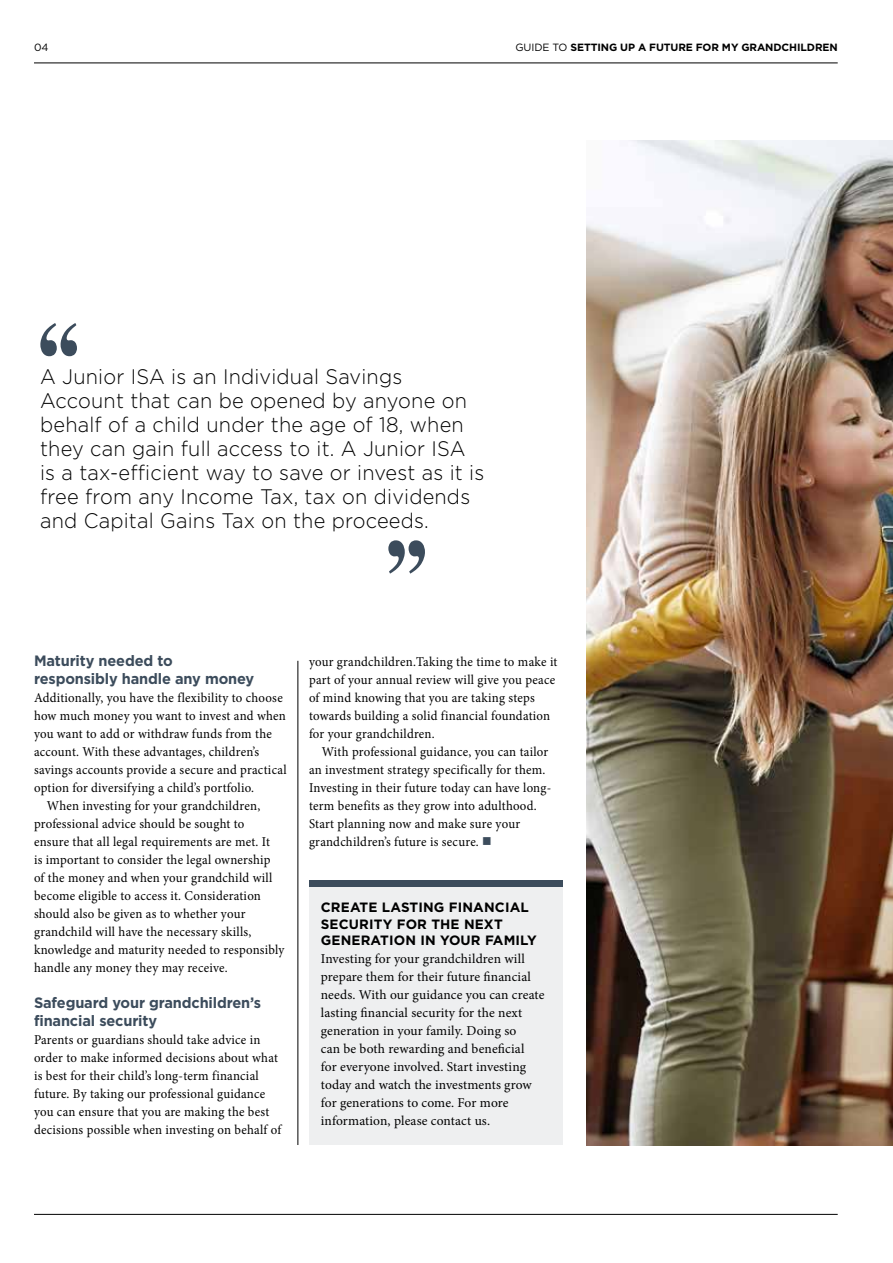
<style>
.page{position:relative;width:893px;height:1263px;background:#fff}
.page>*{position:absolute;margin:0;border:0;box-sizing:border-box;transform-origin:0 0}
.t1{font:300 21px/24px "Gotham HTF";letter-spacing:.01em;color:#000;scale:.95 1}
.t2{font:700 15px/18px "Gotham HTF";letter-spacing:-.01em;color:#3c4c5c}
.t3{font:13.5px/18px "Minion Pro";letter-spacing:.015em;color:#000;scale:.95 1}
.t4{font:13.5px/18px "Minion Pro";letter-spacing:.015em;color:#000}
.t5{font:700 13.5px/16.5px "Gotham HTF";letter-spacing:.01em;color:#000}
.t6{font:700 10.5px "Gotham HTF";letter-spacing:-.01em;color:#000}
.t7{font:10.5px "Gotham HTF";color:#000}
.s1{font-weight:400}
.s2{color:#3c4c5c}
</style>
<div class="page">
<hr style="left:34px;top:1214px;width:804px;height:1px;background:#000">
<hr style="left:298px;top:661px;width:1px;height:484px;background:#000">
<hr style="left:34px;top:63px;width:804px;height:1px;background:#000">
<div style="left:309px;top:887px;width:254px;height:258px;background:#eeeff0"></div>
<div style="left:309px;top:880px;width:254px;height:7px;background:#3c4c5c"></div>
<svg style="left:40px;top:323px;width:37px;height:33px"></svg>
<svg style="left:388px;top:540px;width:37px;height:34px"></svg>
<img style="left:587px;top:140px;width:306px;height:1005px">
<p class="t7" style="left:34px;top:41px;width:16px">04</p>
<p class="t6" style="left:515px;top:41px;width:324px"><span class="s1">GUIDE TO</span> SETTING UP A FUTURE FOR MY GRANDCHILDREN</p>
<p class="t1" style="left:40px;top:364px;width:469px">A Junior ISA is an Individual Savings Account that can be opened by anyone on behalf of a child under the age of 18, when they can gain full access to it. A Junior ISA is a tax-efficient way to save or invest as it is free from any Income Tax, tax on dividends and Capital Gains Tax on the proceeds.</p>
<p class="t2" style="left:34px;top:651px;width:222px">Maturity needed to responsibly handle any money</p>
<p class="t3" style="left:34px;top:689px;width:263px">Additionally, you have the flexibility to choose</p>
<p class="t3" style="left:34px;top:707px;width:267px">how much money you want to invest and when</p>
<p class="t3" style="left:34px;top:725px;width:252px">you want to add or withdraw funds from the</p>
<p class="t3" style="left:34px;top:743px;width:239px">account. With these advantages, children’s</p>
<p class="t3" style="left:34px;top:761px;width:267px">savings accounts provide a secure and practical</p>
<p class="t3" style="left:34px;top:779px;width:233px">option for diversifying a child’s portfolio.</p>
<p class="t3" style="left:47px;top:797px;width:226px">When investing for your grandchildren,</p>
<p class="t3" style="left:34px;top:815px;width:223px">professional advice should be sought to</p>
<p class="t3" style="left:34px;top:833px;width:250px">ensure that all legal requirements are met. It</p>
<p class="t3" style="left:34px;top:851px;width:250px">is important to consider the legal ownership</p>
<p class="t3" style="left:34px;top:869px;width:252px">of the money and when your grandchild will</p>
<p class="t3" style="left:34px;top:887px;width:240px">become eligible to access it. Consideration</p>
<p class="t3" style="left:34px;top:905px;width:224px">should also be given as to whether your</p>
<p class="t3" style="left:34px;top:923px;width:230px">grandchild will have the necessary skills,</p>
<p class="t3" style="left:34px;top:941px;width:265px">knowledge and maturity needed to responsibly</p>
<p class="t3" style="left:34px;top:959px;width:205px">handle any money they may receive.</p>
<p class="t2" style="left:34px;top:993px;width:229px">Safeguard your grandchildren’s financial security</p>
<p class="t3" style="left:34px;top:1031px;width:262px">Parents or guardians should take advice in order to make informed decisions about what is best for their child’s long-term financial future. By taking our professional guidance you can ensure that you are making the best decisions possible when investing on behalf of</p>
<p class="t3" style="left:309px;top:653px;width:263px">your grandchildren.Taking the time to make it part of your annual review will give you peace of mind knowing that you are taking steps towards building a solid financial foundation for your grandchildren.</p>
<p class="t3" style="left:309px;top:743px;width:257px;text-indent:13px">With professional guidance, you can tailor an investment strategy specifically for them.<br>Investing in their future today can have long&shy;term benefits as they grow into adulthood.<br>Start planning now and make sure your grandchildren’s future is secure. <span class="s2">■</span></p>
<p class="t5" style="left:321px;top:899px;width:217px">CREATE LASTING FINANCIAL<br>SECURITY FOR THE NEXT<br>GENERATION IN YOUR FAMILY</p>
<p class="t4" style="left:321px;top:950px;width:225px">Investing for your grandchildren will prepare them for their future financial needs. With our guidance you can create lasting financial security for the next generation in your family. Doing so<br>can be both rewarding and beneficial<br>for everyone involved. Start investing today and watch the investments grow for generations to come. For more information, please contact us.</p>
</div>
